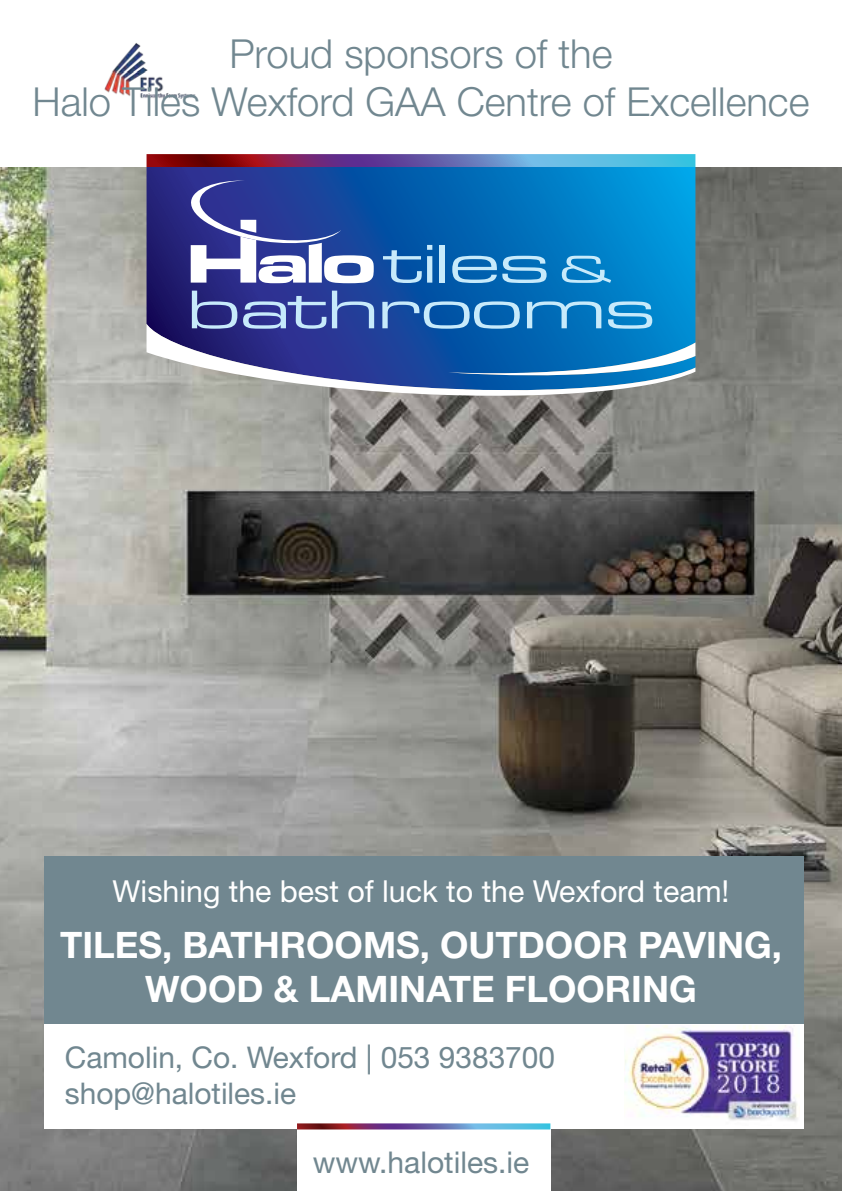
<style>
.page{position:relative;width:842px;height:1191px;background:#fff}
.page>*{position:absolute;margin:0;border:0;box-sizing:border-box;transform-origin:0 0}
.t1{font:300 40px/48px "Helvetica Neue LT Pro";color:#718790;text-align:center}
.t2{font:700 36.6px/43.8px "Helvetica Neue LT Pro";color:#fff;text-align:center}
.t3{font:30.4px "Helvetica Neue LT Pro";color:#fff}
.t4{font:30px "Helvetica Neue LT Pro";color:#718790}
.t5{font:29.8px/35.8px "Helvetica Neue LT Pro";color:#718790}
</style>
<div class="page">
<img style="left:104px;top:43px;width:92px;height:55px">
<img style="left:0;top:167px;width:842px;height:1024px">
<div style="left:297px;top:1126px;width:253px;height:65px;background:#fff"></div>
<svg style="left:147px;top:167px;width:548px;height:124px;background:#0867b4"></svg>
<svg style="left:383px;top:245px;width:49px;height:38px;background:#3c7cbc"></svg>
<div style="left:440px;top:245px;width:5px;height:38px;background:#c7eafb"></div>
<svg style="left:452px;top:256px;width:95px;height:27px;background:#529bd0"></svg>
<svg style="left:562px;top:256px;width:49px;height:27px"></svg>
<svg style="left:191px;top:180px;width:183px;height:103px"></svg>
<svg style="left:147px;top:291px;width:548px;height:105px;background:#4574b0"></svg>
<svg style="left:147px;top:154px;width:548px;height:13px;background:#6d6391"></svg>
<div style="left:44px;top:856px;width:759px;height:168px;background:#718790"></div>
<div style="left:44px;top:1024px;width:759px;height:105px;background:#fff"></div>
<svg style="left:297px;top:1123px;width:253px;height:6px;background:#75719b"></svg>
<img style="left:624px;top:1025px;width:175px;height:96px">
<p class="t1" style="left:33px;top:29px;width:778px">Proud sponsors of the<br>Halo Tiles Wexford GAA Centre of Excellence</p>
<p class="t3" style="left:113px;top:872px;width:618px">Wishing the best of luck to the Wexford team!</p>
<p class="t2" style="left:60px;top:922px;width:723px">TILES, BATHROOMS, OUTDOOR PAVING,<br>WOOD &amp; LAMINATE FLOORING</p>
<p class="t5" style="left:65px;top:1038px;width:492px">Camolin, Co. Wexford | 053 9383700 shop@halotiles.ie</p>
<p class="t4" style="left:313px;top:1144px;width:218px">www.halotiles.ie</p>
</div>
